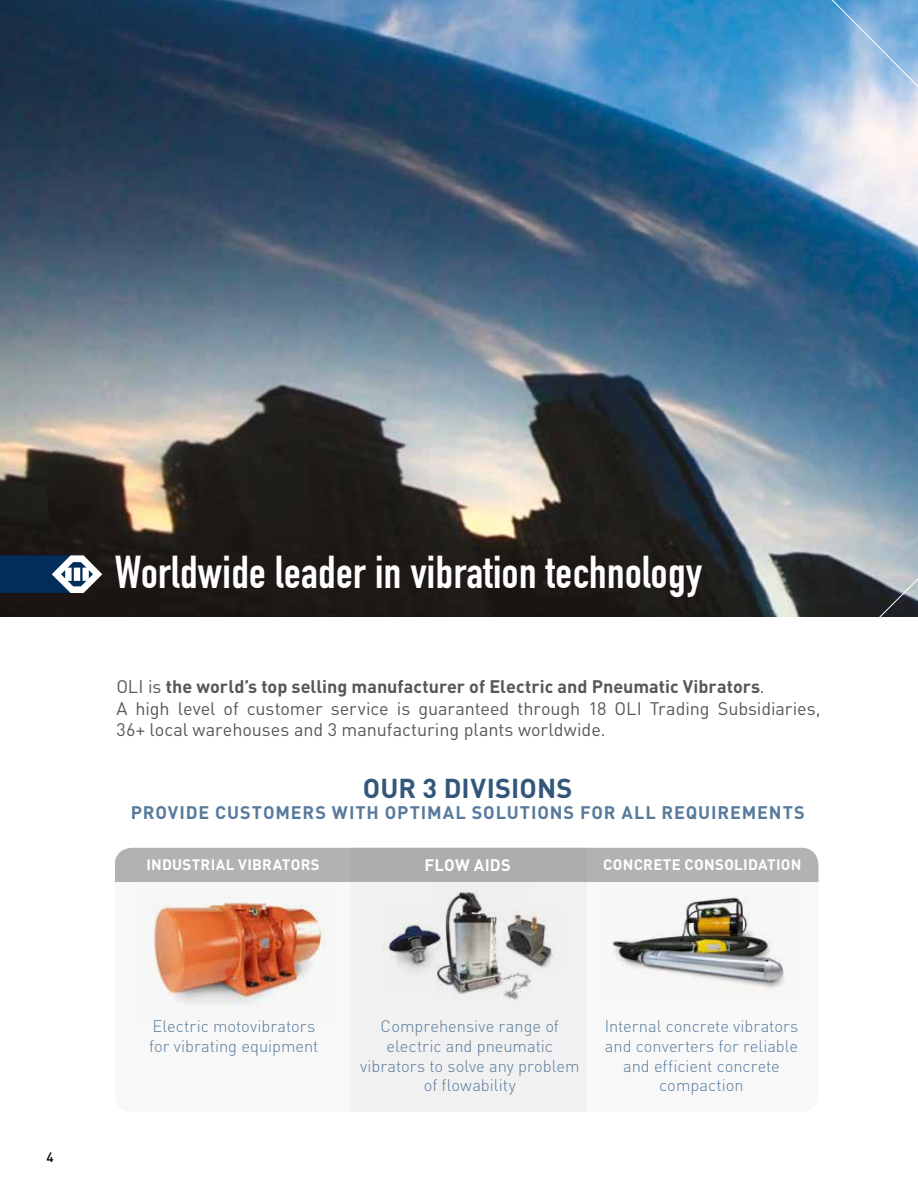
<style>
.page{position:relative;width:918px;height:1188px;background:#fff}
.page>*{position:absolute;margin:0;border:0;box-sizing:border-box;transform-origin:0 0}
.t1{font:45px "DIN Engschrift";letter-spacing:.01em;color:#fff}
.t2{font:700 27px "DIN Pro";letter-spacing:.005em;color:#33577a}
.t3{font:18px/21.6px "DIN Pro";letter-spacing:-.005em;color:#575756}
.t4{font:700 18px "DIN Pro";letter-spacing:.05em;color:#577a9c}
.t5{font:300 16.5px/19.8px "DIN Pro";color:#577a9c;text-align:center}
.t6{font:700 16.5px "DIN Pro";letter-spacing:.015em;color:#fff}
.t7{font:700 15px "DIN Pro";letter-spacing:.02em;color:#fff}
.t8{font:500 13.5px "DIN Pro";color:#000}
.s1{font-weight:700}
</style>
<div class="page">
<img style="left:0;top:0;width:918px;height:848px">
<div style="left:115px;top:848px;width:704px;height:264px;background:#f8f8f8;border-radius:17px"></div>
<div style="left:115px;top:848px;width:704px;height:33px;background:#b9b8b8"></div>
<svg style="left:351px;top:848px;width:236px;height:105px;fill:#aeadad"></svg>
<svg style="left:0;top:555px;width:102px;height:38px"></svg>
<img style="left:383px;top:907px;width:53px;height:83px">
<img style="left:612px;top:896px;width:172px;height:93px">
<img style="left:531px;top:909px;width:35px;height:60px">
<img style="left:436px;top:887px;width:95px;height:114px">
<img style="left:153px;top:902px;width:174px;height:104px">
<p class="t8" style="left:46px;top:1148px;width:9px">4</p>
<h1 class="t1" style="left:115px;top:546px;width:589px">Worldwide leader in vibration technology</h1>
<p class="t3" style="left:116px;top:675px;width:706px">OLI is <span class="s1">the world’s top selling manufacturer of Electric and Pneumatic Vibrators</span>.<br>A high level of customer service is guaranteed through 18 OLI Trading Subsidiaries,<br>36+ local warehouses and 3 manufacturing plants worldwide.</p>
<h2 class="t2" style="left:363px;top:770px;width:211px">OUR 3 DIVISIONS</h2>
<p class="t4" style="left:131px;top:801px;width:676px">PROVIDE CUSTOMERS WITH OPTIMAL SOLUTIONS FOR ALL REQUIREMENTS</p>
<p class="t7" style="left:146px;top:855px;width:175px">INDUSTRIAL VIBRATORS</p>
<p class="t6" style="left:425px;top:854px;width:88px">FLOW AIDS</p>
<p class="t7" style="left:603px;top:855px;width:200px">CONCRETE CONSOLIDATION</p>
<p class="t5" style="left:149px;top:1015px;width:171px;text-align:left">Electric motovibrators for vibrating equipment</p>
<p class="t5" style="left:360px;top:1015px;width:221px">Comprehensive range of electric and pneumatic vibrators to solve any problem of flowability</p>
<p class="t5" style="left:605px;top:1015px;width:195px">Internal concrete vibrators and converters for reliable and efficient concrete compaction</p>
</div>
